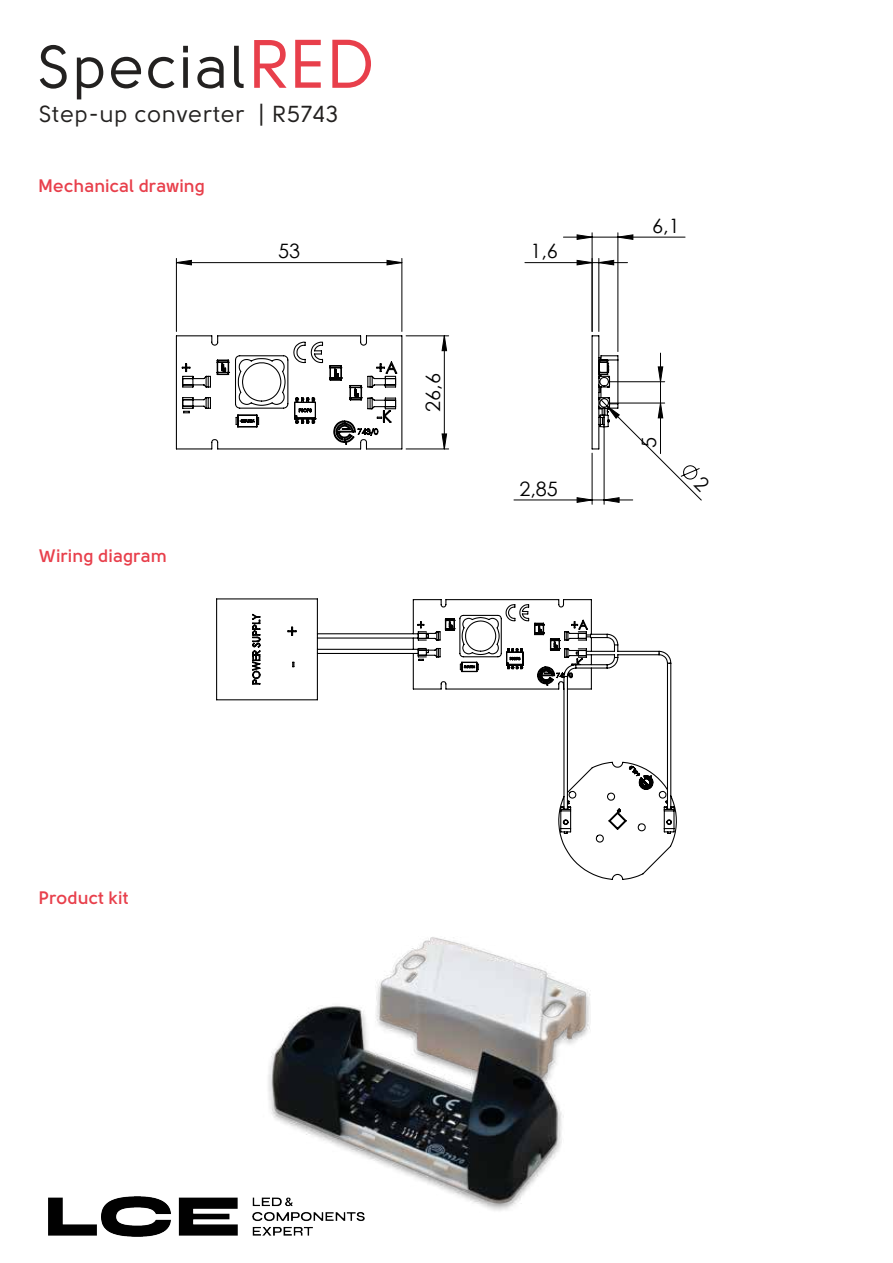
<style>
.page{position:relative;width:893px;height:1263px;background:#fff}
.page>*{position:absolute;margin:0;border:0;box-sizing:border-box;transform-origin:0 0}
.t1{font:59.7px "Solomon Sans Normal";letter-spacing:.025em;color:#232120}
.t2{font:23.1px "Solomon Sans Normal";letter-spacing:.025em;color:#232120}
.t3{font:19.8px "Century Gothic";color:#010101}
.t4{font:700 18px "Solomon Sans Semi";color:#e83f4b}
.s1{font-size:68.1px;color:#e83f4b}
</style>
<div class="page">
<svg style="left:216px;top:598px;width:461px;height:282px"></svg>
<img style="left:268px;top:937px;width:322px;height:282px">
<hr style="left:592px;top:453px;width:1px;height:51px;background:#010101">
<hr style="left:604px;top:407px;width:1px;height:97px;background:#010101">
<hr style="left:592px;top:233px;width:1px;height:98px;background:#010101">
<hr style="left:617px;top:233px;width:1px;height:119px;background:#010101">
<hr style="left:618px;top:237px;width:67px;height:1px;background:#010101">
<svg style="left:176px;top:235px;width:457px;height:267px"></svg>
<svg style="left:441px;top:335px;width:6px;height:115px"></svg>
<svg style="left:175px;top:335px;width:228px;height:115px"></svg>
<img style="left:49px;top:1197px;width:315px;height:40px">
<svg style="left:591px;top:335px;width:111px;height:166px"></svg>
<h1 class="t1" style="left:37px;top:33px;width:339px">Special<span class="s1">RED</span></h1>
<p class="t2" style="left:39px;top:101px;width:301px">Step-up converter | R5743</p>
<p class="t4" style="left:38px;top:175px;width:169px">Mechanical drawing</p>
<p class="t3" style="left:278px;top:239px;width:23px">53</p>
<p class="t3" style="left:421px;top:411px;width:40px;rotate:-90deg">26,6</p>
<p class="t4" style="left:39px;top:545px;width:130px">Wiring diagram</p>
<p class="t3" style="left:530px;top:239px;width:29px">1,6</p>
<p class="t3" style="left:519px;top:476px;width:40px">2,85</p>
<p class="t3" style="left:652px;top:213px;width:29px">6,1</p>
<p class="t3" style="left:637px;top:448px;width:12px;rotate:-90deg">5</p>
<p class="t4" style="left:38px;top:888px;width:92px">Product kit</p>
</div>
